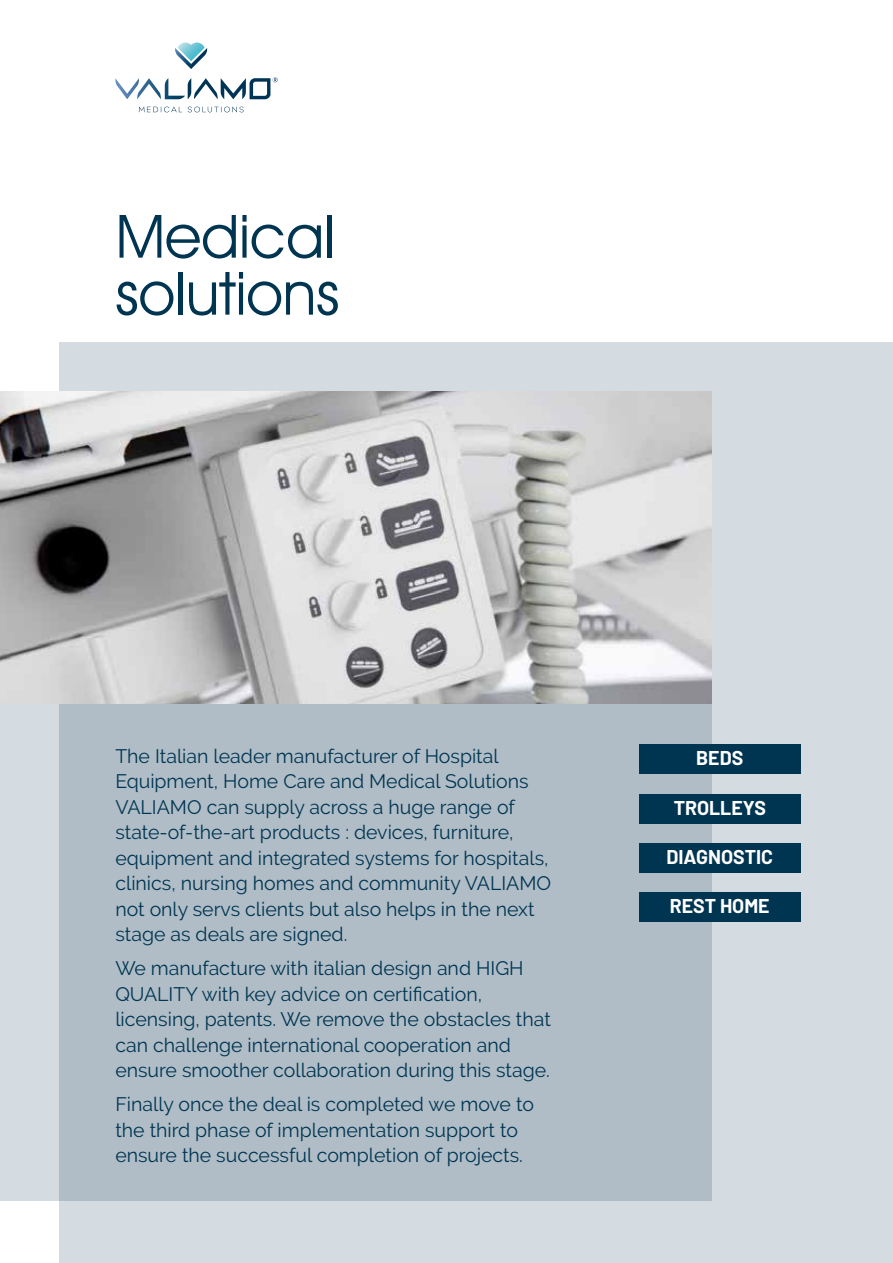
<style>
.page{position:relative;width:893px;height:1263px;background:#fff}
.page>*{position:absolute;margin:0;border:0;box-sizing:border-box;transform-origin:0 0}
.t1{font:60px/57px "Avant Garde IT Cby BT";color:#003552}
.t2{font:19.5px/25.5px "Raleway";color:#003552}
.t3{font:700 19.5px "Barlow";color:#fff}
</style>
<div class="page">
<div style="left:60px;top:342px;width:833px;height:921px;background:#d4dce1"></div>
<svg style="left:0;top:704px;width:711px;height:496px;background:#b2bfc8"></svg>
<img style="left:0;top:391px;width:711px;height:313px">
<div style="left:639px;top:744px;width:162px;height:30px;background:#003552"></div>
<div style="left:639px;top:794px;width:162px;height:29px;background:#003552"></div>
<div style="left:639px;top:843px;width:162px;height:29px;background:#003552"></div>
<div style="left:639px;top:892px;width:162px;height:30px;background:#003552"></div>
<svg style="left:175px;top:42px;width:32px;height:27px"></svg>
<svg style="left:139px;top:107px;width:43px;height:5px"></svg>
<svg style="left:188px;top:107px;width:56px;height:5px"></svg>
<svg style="left:115px;top:77px;width:163px;height:22px"></svg>
<h1 class="t1" style="left:115px;top:207px;width:226px">Medical solutions</h1>
<p class="t2" style="left:115px;top:743px;width:437px">The Italian leader manufacturer of Hospital Equipment, Home Care and Medical Solutions VALIAMO can supply across a huge range of state-of-the-art products : devices, furniture, equipment and integrated systems for hospitals, clinics, nursing homes and community VALIAMO not only servs clients but also helps in the next stage as deals are signed.</p>
<p class="t2" style="left:115px;top:955px;width:437px">We manufacture with italian design and HIGH QUALITY with key advice on certification, licensing, patents. We remove the obstacles that can challenge international cooperation and ensure smoother collaboration during this stage.</p>
<p class="t2" style="left:115px;top:1091px;width:420px">Finally once the deal is completed we move to the third phase of implementation support to ensure the successful completion of projects.</p>
<p class="t3" style="left:696px;top:744px;width:49px">BEDS</p>
<p class="t3" style="left:674px;top:793px;width:94px">TROLLEYS</p>
<p class="t3" style="left:666px;top:842px;width:108px">DIAGNOSTIC</p>
<p class="t3" style="left:670px;top:891px;width:101px">REST HOME</p>
</div>
